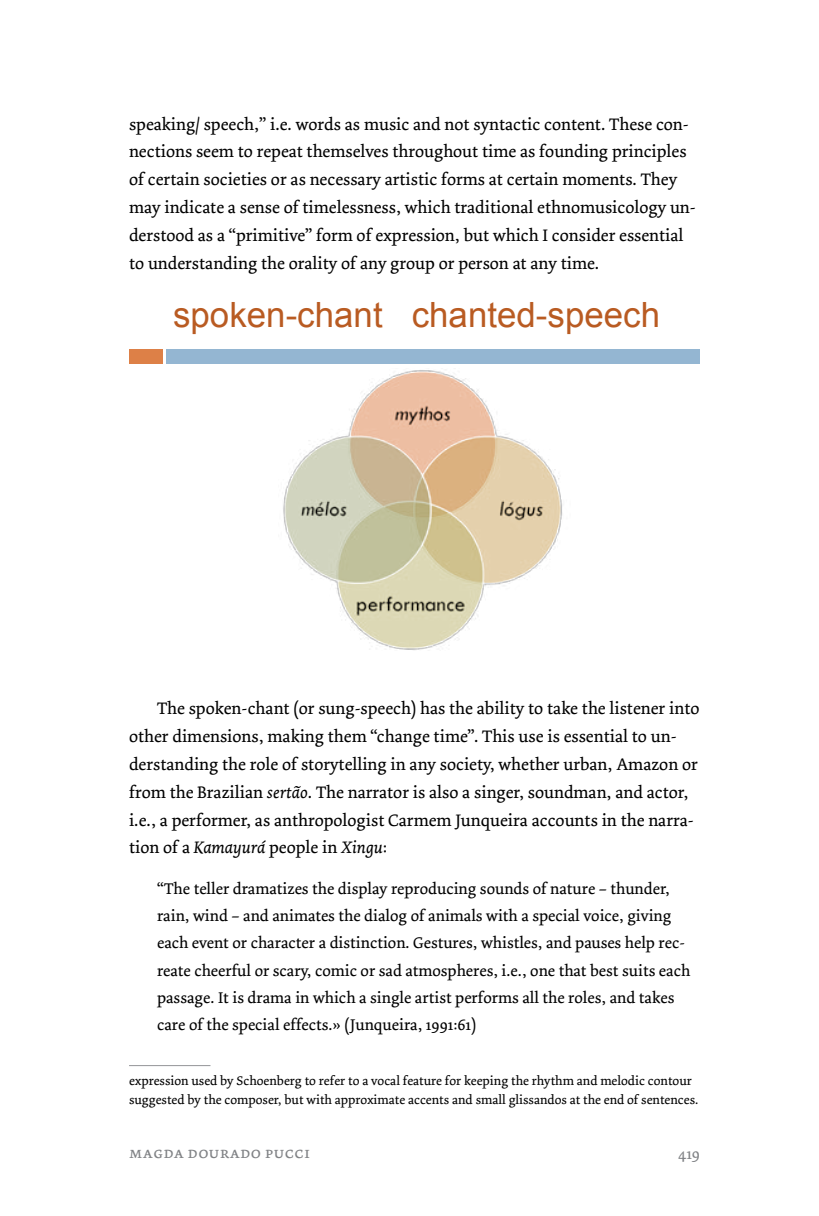
<style>
.page{position:relative;width:819px;height:1216px;background:#fff}
.page>*{position:absolute;margin:0;border:0;box-sizing:border-box;transform-origin:0 0}
.t1{font:34.82px "Arial";color:#b95b22}
.t2{font:17.5px/27.8px "Dolly";color:#000}
.t3{font:16.28px/27.1px "Dolly";color:#000}
.t4{font:16.28px "Dolly SC";letter-spacing:.015em;color:#808285}
.t5{font:16.28px "Dolly";color:#808285}
.t6{font:13.12px/19.2px "Dolly";color:#000}
.s1{font-style:italic}
</style>
<div class="page">
<div style="left:129px;top:346px;width:570px;height:20px;background:linear-gradient(to right,#fff,#fff)"></div>
<div style="left:129px;top:349px;width:33px;height:14px;background:#dd8047"></div>
<div style="left:166px;top:349px;width:533px;height:14px;background:#94b6d2"></div>
<img style="left:283px;top:370px;width:279px;height:280px">
<hr style="left:129px;top:1065px;width:81px;height:1px;background:#939598">
<p class="t2" style="left:129px;top:110px;width:568px">speaking/ speech,” i.e. words as music and not syntactic content. These con&shy;nections seem to repeat themselves throughout time as founding principles of certain societies or as necessary artistic forms at certain moments. They may indicate a sense of timelessness, which traditional ethnomusicology un&shy;derstood as a “primitive” form of expression, but which I consider essential to understanding the orality of any group or person at any time.</p>
<h1 class="t1" style="left:173px;top:292px;width:488px">spoken-chant chanted-speech</h1>
<p class="t2" style="left:129px;top:695px;width:572px;text-indent:28px">The spoken-chant (or sung-speech) has the ability to take the listener into other dimensions, making them “change time”. This use is essential to un&shy;derstanding the role of storytelling in any society, whether urban, Amazon or from the Brazilian <span class="s1">sertão</span>. The narrator is also a singer, soundman, and actor, i.e., a performer, as anthropologist Carmem Junqueira accounts in the narra&shy;tion of a <span class="s1">Kamayurá</span> people in <span class="s1">Xingu</span>:</p>
<p class="t3" style="left:157px;top:875px;width:534px">“The teller dramatizes the display reproducing sounds of nature – thunder, rain, wind – and animates the dialog of animals with a special voice, giving each event or character a distinction. Gestures, whistles, and pauses help rec&shy;reate cheerful or scary, comic or sad atmospheres, i.e., one that best suits each passage. It is drama in which a single artist performs all the roles, and takes care of the special effects.» (Junqueira, 1991:61)</p>
<p class="t6" style="left:129px;top:1071px;width:571px">expression used by Schoenberg to refer to a vocal feature for keeping the rhythm and melodic contour suggested by the composer, but with approximate accents and small glissandos at the end of sentences.</p>
<p class="t4" style="left:129px;top:1143px;width:183px">magda dourado pucci</p>
<p class="t5" style="left:678px;top:1144px;width:23px">419</p>
</div>
